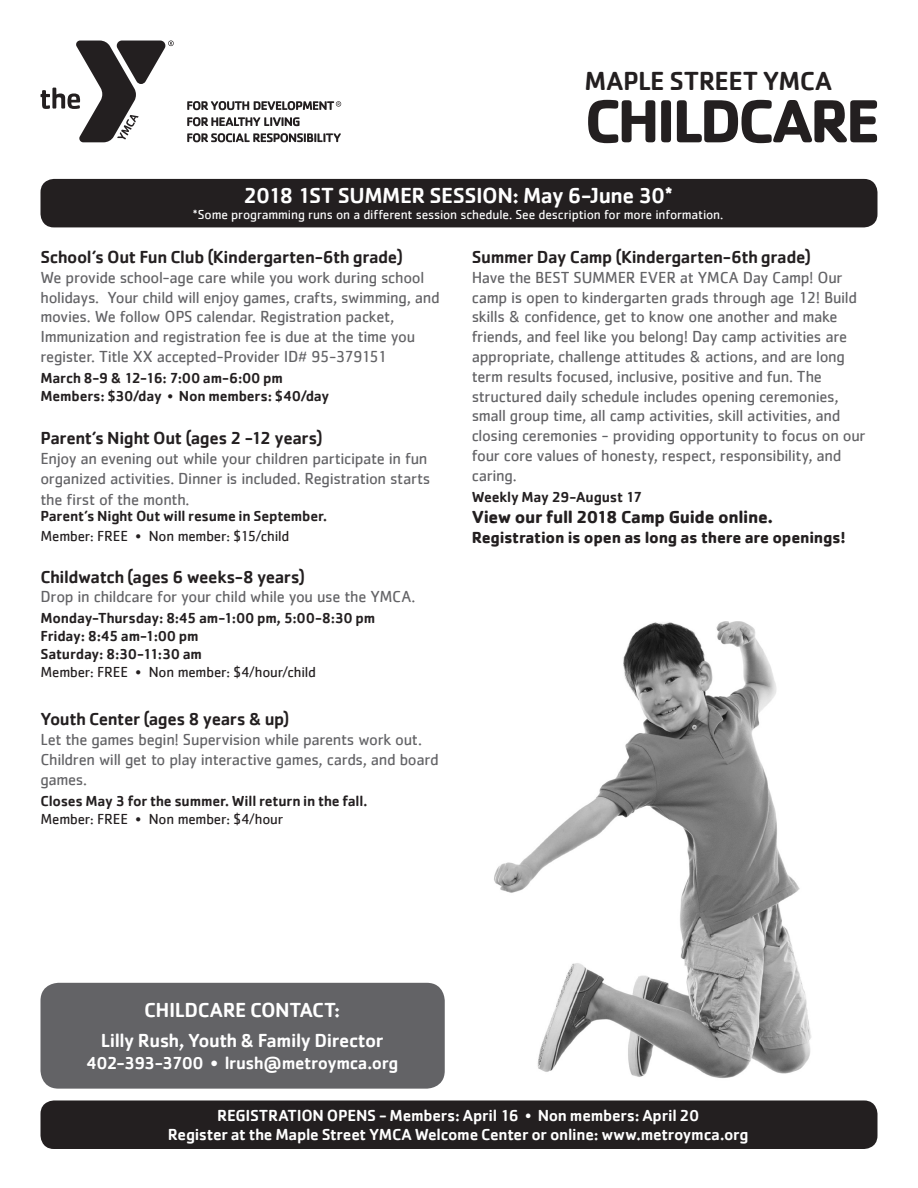
<style>
.page{position:relative;width:918px;height:1188px;background:#fff}
.page>*{position:absolute;margin:0;border:0;box-sizing:border-box;transform-origin:0 0}
.t1{font:700 63px "Cachet";letter-spacing:-.055em;color:#231f20}
.t2{font:500 27px "Cachet";letter-spacing:-.015em;color:#231f20}
.t3{font:500 22.5px "Cachet";letter-spacing:-.02em;color:#fff}
.t4{font:500 21px "Cachet";letter-spacing:-.02em;color:#fff}
.t5{font:500 19.5px "Cachet";letter-spacing:-.02em;color:#fff}
.t6{font:500 18px "Cachet";letter-spacing:-.02em;color:#231f20}
.t7{font:500 18px "Cachet";letter-spacing:-.025em;color:#fff}
.t8{font:700 18px "Cachet";letter-spacing:-.02em;color:#231f20}
.t9{font:16.5px/19.8px "Cachet";letter-spacing:-.02em;color:#636366}
.t10{font:500 16.5px/19.8px "Cachet";letter-spacing:-.015em;color:#fff;text-align:center}
.t11{font:700 16.5px "Cachet";letter-spacing:-.015em;color:#231f20}
.t12{font:500 15px/18px "Cachet";letter-spacing:-.01em;color:#231f20}
.t13{font:15px "Cachet";letter-spacing:-.015em;color:#231f20}
.t14{font:13.5px "Cachet";letter-spacing:-.01em;color:#fff}
.s1{font-weight:400}
</style>
<div class="page">
<img style="left:494px;top:621px;width:318px;height:457px">
<svg style="left:41px;top:40px;width:133px;height:102px"></svg>
<svg style="left:187px;top:117px;width:113px;height:9px"></svg>
<svg style="left:187px;top:133px;width:154px;height:9px"></svg>
<svg style="left:187px;top:101px;width:154px;height:9px"></svg>
<div style="left:40px;top:1100px;width:838px;height:49px;background:#231f20;border-radius:14px"></div>
<div style="left:40px;top:179px;width:838px;height:48px;background:#231f20;border-radius:14px"></div>
<div style="left:40px;top:983px;width:405px;height:106px;background:#636366;border-radius:18px"></div>
<h2 class="t2" style="left:585px;top:64px;width:249px">MAPLE STREET YMCA</h2>
<h1 class="t1" style="left:585px;top:80px;width:297px">CHILDCARE</h1>
<h3 class="t3" style="left:243px;top:182px;width:431px">2018 1ST SUMMER SESSION: May 6-June 30*</h3>
<p class="t14" style="left:193px;top:207px;width:532px">*Some programming runs on a different session schedule. See description for more information.</p>
<p class="t6" style="left:40px;top:246px;width:364px">School’s Out Fun Club (Kindergarten-6th grade)</p>
<p class="t9" style="left:40px;top:267px;width:401px">We provide school-age care while you work during school holidays. Your child will enjoy games, crafts, swimming, and movies. We follow OPS calendar. Registration packet, Immunization and registration fee is due at the time you register. Title XX accepted-Provider ID# 95-379151</p>
<p class="t12" style="left:40px;top:369px;width:290px">March 8-9 &amp; 12-16: 7:00 am-6:00 pm<br>Members: $30/day <span class="s1">•</span> Non members: $40/day</p>
<p class="t6" style="left:40px;top:427px;width:284px">Parent’s Night Out (ages 2 -12 years)</p>
<p class="t9" style="left:40px;top:448px;width:391px;line-height:20.4px">Enjoy an evening out while your children participate in fun organized activities. Dinner is included. Registration starts the first of the month.</p>
<p class="t12" style="left:40px;top:507px;width:288px">Parent’s Night Out will resume in September.</p>
<p class="t13" style="left:40px;top:527px;width:250px">Member: FREE • Non member: $15/child</p>
<p class="t6" style="left:40px;top:565px;width:266px">Childwatch (ages 6 weeks-8 years)</p>
<p class="t9" style="left:40px;top:587px;width:377px">Drop in childcare for your child while you use the YMCA.</p>
<p class="t12" style="left:40px;top:609px;width:336px">Monday-Thursday: 8:45 am-1:00 pm, 5:00-8:30 pm<br>Friday: 8:45 am-1:00 pm<br>Saturday: 8:30-11:30 am</p>
<p class="t13" style="left:40px;top:664px;width:277px">Member: FREE • Non member: $4/hour/child</p>
<p class="t6" style="left:40px;top:708px;width:250px">Youth Center (ages 8 years &amp; up)</p>
<p class="t9" style="left:40px;top:729px;width:400px">Let the games begin! Supervision while parents work out.<br>Children will get to play interactive games, cards, and board games.</p>
<p class="t12" style="left:40px;top:791px;width:329px">Closes May 3 for the summer. Will return in the fall.</p>
<p class="t13" style="left:40px;top:810px;width:244px">Member: FREE • Non member: $4/hour</p>
<p class="t6" style="left:472px;top:246px;width:341px">Summer Day Camp (Kindergarten-6th grade)</p>
<p class="t9" style="left:472px;top:267px;width:395px">Have the BEST SUMMER EVER at YMCA Day Camp! Our camp is open to kindergarten grads through age 12! Build skills &amp; confidence, get to know one another and make friends, and feel like you belong! Day camp activities are appropriate, challenge attitudes &amp; actions, and are long term results focused, inclusive, positive and fun. The structured daily schedule includes opening ceremonies, small group time, all camp activities, skill activities, and closing ceremonies - providing opportunity to focus on our four core values of honesty, respect, responsibility, and caring.</p>
<p class="t12" style="left:472px;top:487px;width:172px">Weekly May 29-August 17</p>
<p class="t8" style="left:472px;top:506px;width:303px">View our full 2018 Camp Guide online.</p>
<p class="t11" style="left:472px;top:527px;width:375px">Registration is open as long as there are openings!</p>
<p class="t4" style="left:144px;top:997px;width:197px">CHILDCARE CONTACT:</p>
<p class="t5" style="left:101px;top:1029px;width:284px">Lilly Rush, Youth &amp; Family Director</p>
<p class="t7" style="left:86px;top:1052px;width:314px">402-393-3700 • lrush@metroymca.org</p>
<p class="t10" style="left:168px;top:1105px;width:582px">REGISTRATION OPENS - Members: April 16 <span class="s1">•</span> Non members: April 20<br>Register at the Maple Street YMCA Welcome Center or online: www.metroymca.org</p>
</div>
